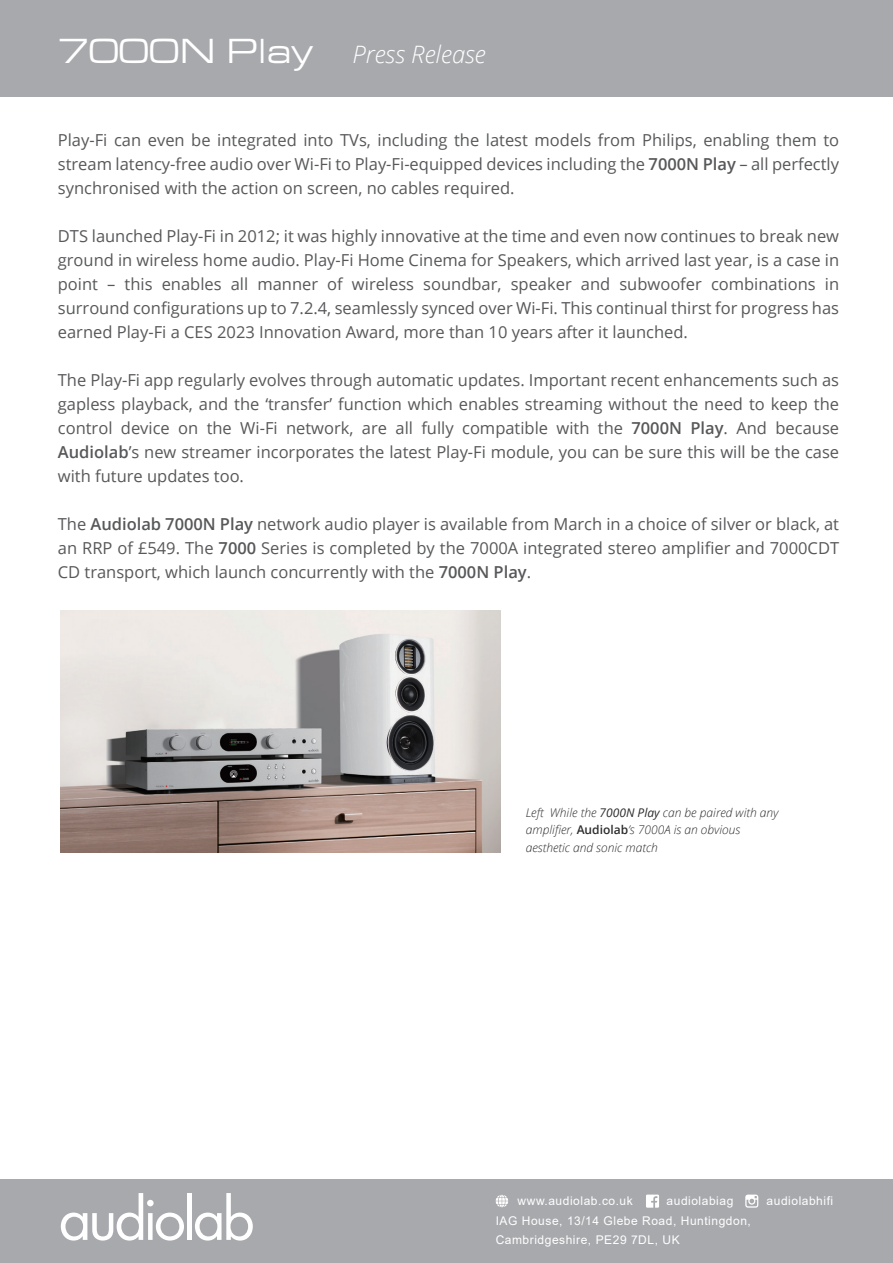
<style>
.page{position:relative;width:893px;height:1263px;background:#fff}
.page>*{position:absolute;margin:0;border:0;box-sizing:border-box;transform-origin:0 0}
.t1{font:italic 300 24px "Open Sans";color:#fff}
.t2{font:16.5px/24px "Open Sans";color:#57585a;text-align:justify}
.t3{font:12px/18.8px "Arial";letter-spacing:.045em;color:#fff}
.t4{font:italic 300 12px/17.4px "Open Sans";color:#2e2c2c}
.s1{font-family:"Eurostile Extended Roman DTC";font-weight:400;font-style:normal;font-size:36px}
.s2{font-weight:600}
.s3{font-weight:400}
.s4{font-weight:600;font-style:normal}
</style>
<div class="page">
<div style="left:0;top:1179px;width:893px;height:84px;background:#a8a9ad"></div>
<svg style="left:61px;top:1193px;width:123px;height:47px"></svg>
<div style="left:187px;top:1193px;width:5px;height:47px;background:#fff"></div>
<svg style="left:195px;top:1193px;width:58px;height:47px"></svg>
<svg style="left:745px;top:1194px;width:13px;height:13px"></svg>
<svg style="left:496px;top:1195px;width:12px;height:12px"></svg>
<svg style="left:646px;top:1194px;width:13px;height:14px"></svg>
<div style="left:0;top:0;width:893px;height:96px;background:#a8a9ad"></div>
<img style="left:61px;top:611px;width:439px;height:241px">
<h1 class="t1" style="left:59px;top:38px;width:429px"><span class="s1">7000N Play</span> Press Release</h1>
<p class="t2" style="left:58px;top:128px;width:783px">Play-Fi can even be integrated into TVs, including the latest models from Philips, enabling them to stream latency-free audio over Wi-Fi to Play-Fi-equipped devices including the <span class="s2">7000N Play</span> – all perfectly synchronised with the action on screen, no cables required.</p>
<p class="t2" style="left:58px;top:224px;width:783px">DTS launched Play-Fi in 2012; it was highly innovative at the time and even now continues to break new ground in wireless home audio. Play-Fi Home Cinema for Speakers, which arrived last year, is a case in point – this enables all manner of wireless soundbar, speaker and subwoofer combinations in surround configurations up to 7.2.4, seamlessly synced over Wi-Fi. This continual thirst for progress has earned Play-Fi a CES 2023 Innovation Award, more than 10 years after it launched.</p>
<p class="t2" style="left:58px;top:368px;width:783px">The Play-Fi app regularly evolves through automatic updates. Important recent enhancements such as gapless playback, and the ‘transfer’ function which enables streaming without the need to keep the control device on the Wi-Fi network, are all fully compatible with the <span class="s2">7000N Play</span>. And because <span class="s2">Audiolab</span>’s new streamer incorporates the latest Play-Fi module, you can be sure this will be the case with future updates too.</p>
<p class="t2" style="left:58px;top:512px;width:783px">The <span class="s2">Audiolab 7000N Play</span> network audio player is available from March in a choice of silver or black, at an RRP of £549. The <span class="s2">7000</span> Series is completed by the 7000A integrated stereo amplifier and 7000CDT CD transport, which launch concurrently with the <span class="s2">7000N Play</span>.</p>
<p class="t4" style="left:526px;top:804px;width:254px">Left While the <span class="s3">7000N Play</span> can be paired with any amplifier, <span class="s4">Audiolab</span>’s 7000A is an obvious aesthetic and sonic match</p>
<p class="t3" style="left:518px;top:1191px;width:117px">www.audiolab.co.uk</p>
<p class="t3" style="left:667px;top:1191px;width:68px">audiolabiag</p>
<p class="t3" style="left:767px;top:1191px;width:68px">audiolabhifi</p>
<p class="t3" style="left:496px;top:1211px;width:257px">IAG House, 13/14 Glebe Road, Huntingdon,<br>Cambridgeshire, PE29 7DL, UK</p>
</div>
